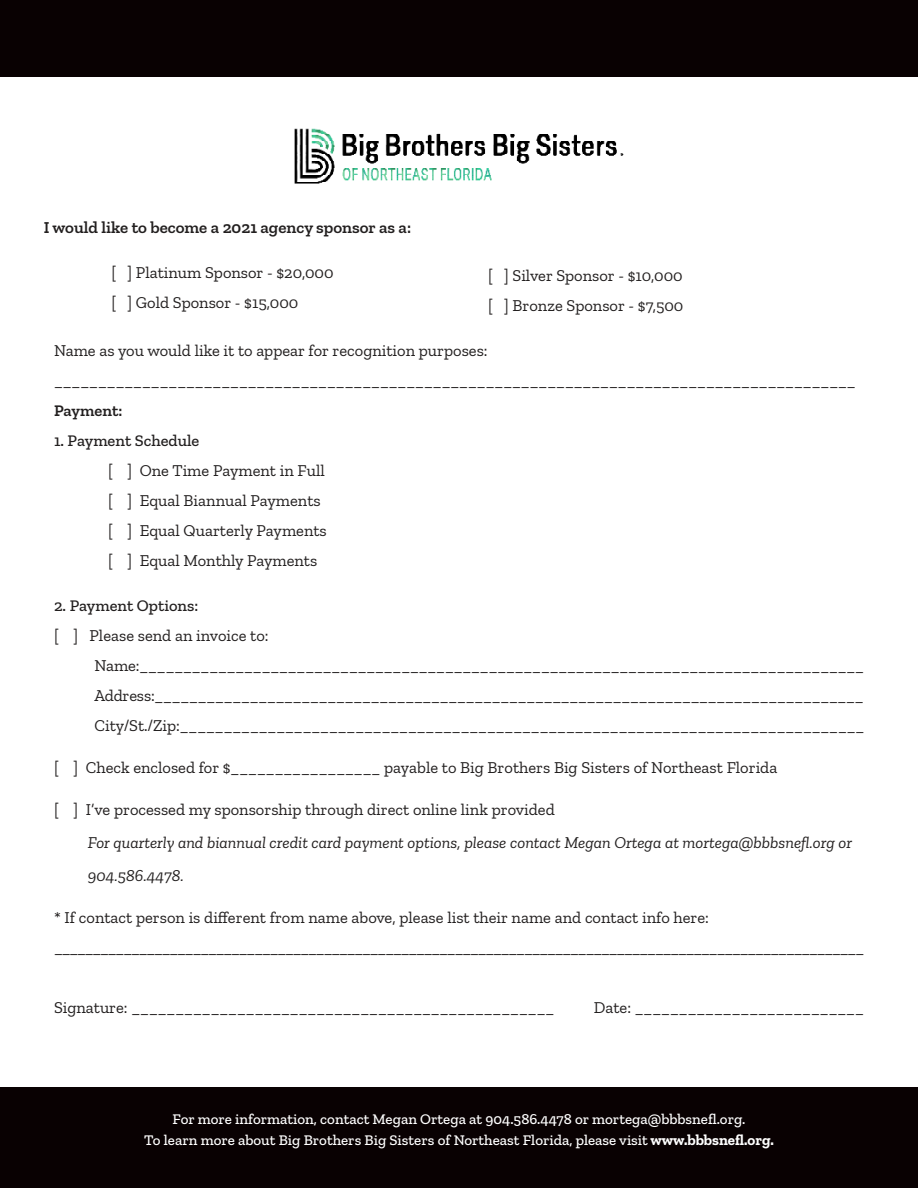
<style>
.page{position:relative;width:918px;height:1188px;background:#fff}
.page>*{position:absolute;margin:0;border:0;box-sizing:border-box;transform-origin:0 0}
.t1{font:600 16.95px "Zilla Slab";color:#221f1f}
.t2{font:16.5px/30px "Zilla Slab";color:#221f1f}
.t3{font:italic 16.5px/33px "Zilla Slab";color:#221f1f}
.t4{font:500 16.5px "Zilla Slab";color:#221f1f}
.t5{font:600 16.5px "Zilla Slab";color:#221f1f}
.t6{font:500 15px/21px "Zilla Slab";color:#fff;text-align:center}
.s1{color:#fff}
.s2{font-weight:700}
</style>
<div class="page">
<div style="left:0;top:0;width:918px;height:76px;background:#090102"></div>
<img style="left:294px;top:128px;width:330px;height:56px">
<div style="left:0;top:1088px;width:918px;height:100px;background:#090102"></div>
<p class="t1" style="left:44px;top:221px;width:369px">I would like to become a 2021 agency sponsor as a:</p>
<p class="t2" style="left:112px;top:259px;width:224px">[ ] Platinum Sponsor - $20,000 [ ] Gold Sponsor - $15,000</p>
<p class="t2" style="left:488px;top:262px;width:197px">[ ] Silver Sponsor - $10,000 [ ] Bronze Sponsor - $7,500</p>
<p class="t2" style="left:54px;top:337px;width:803px">Name as you would like it to appear for recognition purposes: ___________________________________________________________________________________________</p>
<p class="t5" style="left:54px;top:404px;width:70px">Payment:</p>
<p class="t4" style="left:54px;top:434px;width:147px">1. Payment Schedule</p>
<p class="t2" style="left:108px;top:457px;width:220px">[ ] One Time Payment in Full [ ] Equal Biannual Payments [ ] Equal Quarterly Payments [ ] Equal Monthly Payments</p>
<p class="t4" style="left:54px;top:599px;width:146px">2. Payment Options:</p>
<p class="t2" style="left:54px;top:622px;width:26px">[ ]</p>
<p class="t2" style="left:95px;top:622px;width:771px;text-indent:-5px">Please send an in<span class="s1">voice to:<br></span>Name:___________________________________________________________________________________ Address:__________________________________________________________________________________ City/St./Zip:______________________________________________________________________________</p>
<p class="t2" style="left:54px;top:754px;width:725px">[ ] Check enclosed for $_________________ payable to Big Brothers Big Sisters of Northeast Florida</p>
<p class="t2" style="left:54px;top:796px;width:502px">[ ] I’ve processed my sponsorship through direct online link provided</p>
<p class="t3" style="left:88px;top:827px;width:766px">For quarterly and biannual credit card payment options, please contact Megan Ortega at mortega@bbbsnefl.org or<br>904.586.4478.</p>
<p class="t2" style="left:54px;top:903px;width:812px">* If contact person is different from name above, please list their name and contact info here: _________________________________________________________________________________________________________</p>
<p class="t2" style="left:54px;top:994px;width:502px">Signature: ________________________________________________</p>
<p class="t2" style="left:594px;top:994px;width:271px">Date: __________________________</p>
<p class="t6" style="left:144px;top:1109px;width:631px">For more information, contact Megan Ortega at 904.586.4478 or mortega@bbbsnefl.org.<br>To learn more about Big Brothers Big Sisters of Northeast Florida, please visit <span class="s2">www.bbbsnefl.org.</span></p>
</div>
